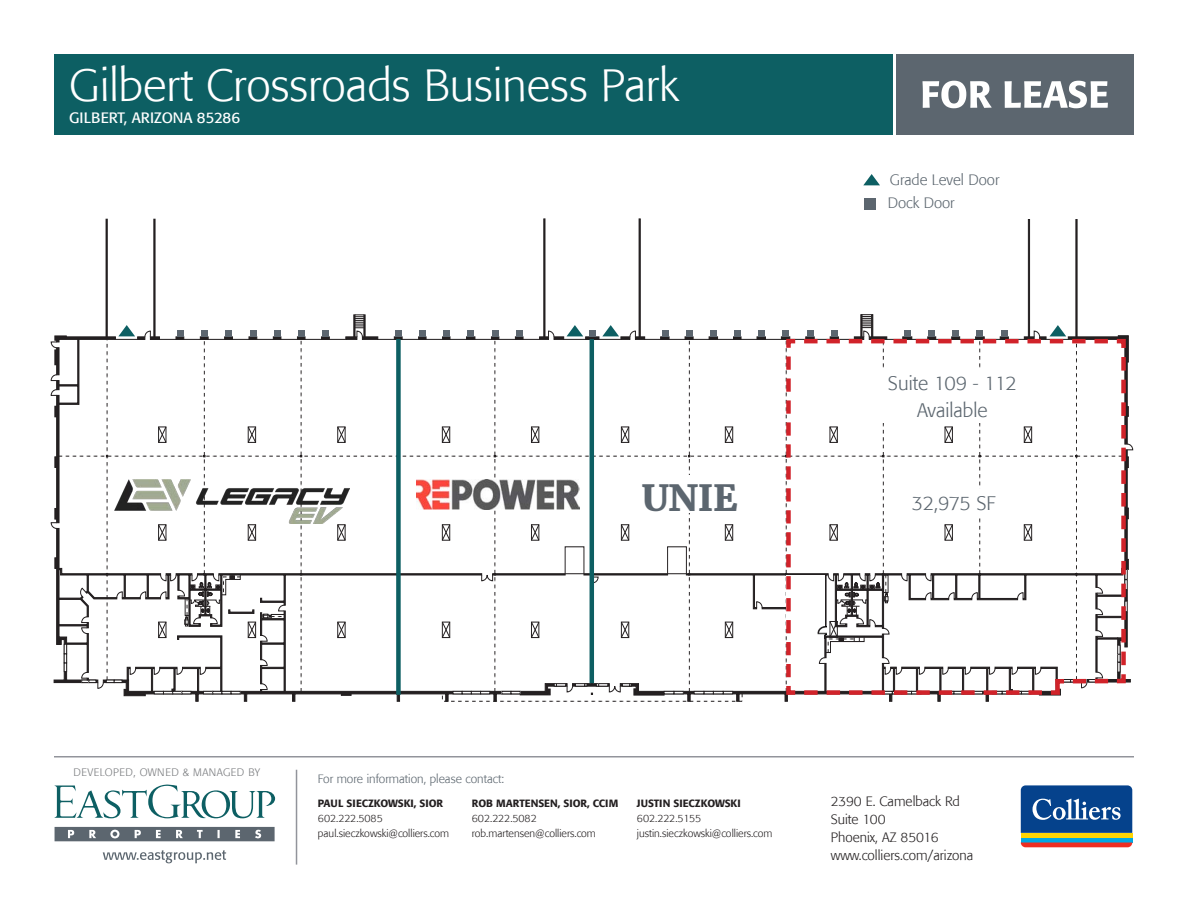
<style>
.page{position:relative;width:1188px;height:918px;background:#fff}
.page>*{position:absolute;margin:0;border:0;box-sizing:border-box;transform-origin:0 0}
.t1{font:300 45px "Formata";color:#fff}
.t2{font:800 36px "Merriweather";color:#5c666f}
.t3{font:300 19.5px "Formata";color:#5c666f}
.t4{font:300 15px "Formata";color:#5c666f}
.t5{font:15px "Formata";color:#fff}
.address{font:300 13.5px "Formata";color:#231f20}
.t6{font:300 12px "Formata";color:#5c666f}
.t7{font:300 10.8px "Formata";letter-spacing:.04em;color:#76787b}
.t8{font:300 10.5px "Formata";color:#231f20}
.t9{font:500 10.5px "Formata";color:#231f20}
.t10{font:300 10.5px "Formata";letter-spacing:-.02em;color:#231f20}
</style>
<div class="page">
<div style="left:54px;top:54px;width:838px;height:81px;background:#0d5f63"></div>
<div style="left:896px;top:54px;width:238px;height:81px;background:#5c666f"></div>
<svg style="left:922px;top:81px;width:186px;height:27px"></svg>
<hr style="left:296px;top:770px;width:1px;height:95px;background:#92949b">
<hr style="left:54px;top:756px;width:1080px;height:2px;background:#92949b">
<svg style="left:1019px;top:784px;width:115px;height:65px"></svg>
<div style="left:1021px;top:838px;width:111px;height:5px;background:#00a8e4"></div>
<div style="left:1021px;top:833px;width:111px;height:5px;background:#fed503"></div>
<svg style="left:1021px;top:843px;width:111px;height:4px"></svg>
<svg style="left:1021px;top:785px;width:111px;height:48px;background:#225899"></svg>
<svg style="left:54px;top:785px;width:221px;height:33px"></svg>
<svg style="left:55px;top:827px;width:220px;height:14px;background:#6d767e"></svg>
<svg style="left:103px;top:850px;width:123px;height:13px"></svg>
<svg style="left:863px;top:174px;width:17px;height:11px"></svg>
<div style="left:864px;top:198px;width:11px;height:11px;background:#5c666f"></div>
<div style="left:442px;top:693px;width:301px;height:9px;border:1px dashed #231f20"></div>
<hr style="left:153px;top:219px;width:3px;height:119px;background:#231f20">
<hr style="left:106px;top:219px;width:2px;height:119px;background:#231f20">
<svg style="left:50px;top:314px;width:1084px;height:381px"></svg>
<p class="t1" style="left:69px;top:59px;width:611px">Gilbert Crossroads Business Park</p>
<p class="t5" style="left:69px;top:109px;width:172px">GILBERT, ARIZONA 85286</p>
<p class="t2" style="left:642px;top:474px;width:97px">UNIE</p>
<p class="t4" style="left:890px;top:171px;width:111px">Grade Level Door</p>
<p class="t4" style="left:888px;top:194px;width:68px">Dock Door</p>
<p class="t3" style="left:888px;top:372px;width:130px">Suite 109 - 112</p>
<p class="t3" style="left:917px;top:399px;width:72px">Available</p>
<p class="t3" style="left:912px;top:492px;width:85px">32,975 SF</p>
<p class="t7" style="left:74px;top:766px;width:188px">DEVELOPED, OWNED &amp; MANAGED BY</p>
<p class="t6" style="left:318px;top:771px;width:188px">For more information, please contact:</p>
<p class="t9" style="left:318px;top:797px;width:127px">PAUL SIECZKOWSKI, SIOR</p>
<p class="t8" style="left:318px;top:812px;width:66px">602.222.5085</p>
<p class="t8" style="left:318px;top:827px;width:133px">paul.sieczkowski@colliers.com</p>
<p class="t9" style="left:472px;top:797px;width:148px">ROB MARTENSEN, SIOR, CCIM</p>
<p class="t8" style="left:472px;top:812px;width:66px">602.222.5082</p>
<p class="t8" style="left:472px;top:827px;width:126px">rob.martensen@colliers.com</p>
<p class="t9" style="left:637px;top:797px;width:105px">JUSTIN SIECZKOWSKI</p>
<p class="t10" style="left:637px;top:812px;width:66px">602.222.5155</p>
<p class="t8" style="left:637px;top:827px;width:137px">justin.sieczkowski@colliers.com</p>
<p class="address" style="left:831px;top:793px;width:131px">2390 E. Camelback Rd</p>
<p class="address" style="left:831px;top:811px;width:56px">Suite 100</p>
<p class="address" style="left:831px;top:829px;width:109px">Phoenix, AZ 85016</p>
<p class="address" style="left:831px;top:847px;width:144px">www.colliers.com/arizona</p>
</div>
